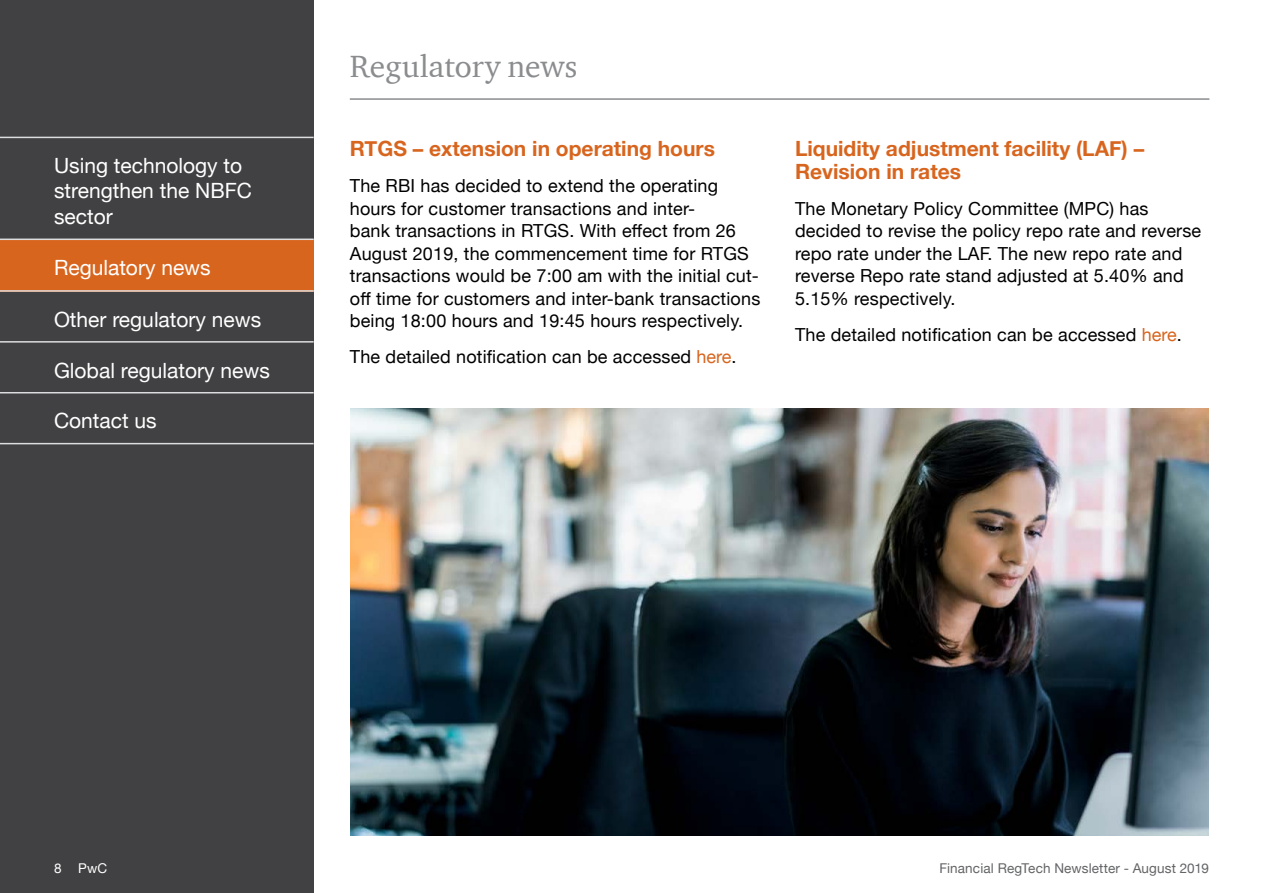
<style>
.page{position:relative;width:1263px;height:893px;background:#fff}
.page>*{position:absolute;margin:0;border:0;box-sizing:border-box;transform-origin:0 0}
.t1{font:31.5px "ITC Charter Com";color:#8a8c8e}
.t2{font:21px/25.2px "Helvetica Neue";color:#fff}
.t3{font:700 21px/22.5px "Helvetica Neue";color:#d8651e}
.t4{font:18px/22.5px "Helvetica Neue";letter-spacing:.01em;color:#000}
.t5{font:13.5px "Helvetica Neue";letter-spacing:.01em;color:#636466}
.t6{font:13.5px "Helvetica Neue";color:#fff}
.s1{color:#d8651e}
</style>
<div class="page">
<div style="left:0;top:0;width:314px;height:893px;background:#414042"></div>
<div style="left:0;top:239px;width:314px;height:53px;background:#d8651e"></div>
<hr style="left:0;top:137px;width:314px;height:1px;background:#dcddde">
<hr style="left:0;top:239px;width:314px;height:1px;background:#dcddde">
<hr style="left:0;top:290px;width:314px;height:2px;background:#dcddde">
<hr style="left:0;top:341px;width:314px;height:2px;background:#dcddde">
<hr style="left:0;top:392px;width:314px;height:1px;background:#dcddde">
<hr style="left:0;top:443px;width:314px;height:1px;background:#dcddde">
<hr style="left:350px;top:98px;width:859px;height:2px;background:#8a8c8e">
<img style="left:351px;top:408px;width:857px;height:427px">
<p class="t2" style="left:54px;top:154px;width:199px">Using technology to strengthen the NBFC sector</p>
<p class="t2" style="left:54px;top:256px;width:158px">Regulatory news</p>
<p class="t2" style="left:54px;top:308px;width:209px">Other regulatory news</p>
<p class="t2" style="left:54px;top:359px;width:217px">Global regulatory news</p>
<p class="t2" style="left:54px;top:410px;width:104px">Contact us</p>
<h1 class="t1" style="left:350px;top:47px;width:229px">Regulatory news</h1>
<p class="t3" style="left:350px;top:138px;width:367px">RTGS – extension in operating hours</p>
<p class="t4" style="left:350px;top:176px;width:412px">The RBI has decided to extend the operating hours for customer transactions and inter-<br>bank transactions in RTGS. With effect from 26<br>August 2019, the commencement time for RTGS transactions would be 7:00 am with the initial cut&shy;off time for customers and inter-bank transactions being 18:00 hours and 19:45 hours respectively.</p>
<p class="t4" style="left:350px;top:347px;width:388px">The detailed notification can be accessed <span class="s1">here</span>.</p>
<p class="t3" style="left:795px;top:138px;width:351px">Liquidity adjustment facility (LAF) –<br>Revision in rates</p>
<p class="t4" style="left:795px;top:198px;width:408px">The Monetary Policy Committee (MPC) has decided to revise the policy repo rate and reverse repo rate under the LAF. The new repo rate and reverse Repo rate stand adjusted at 5.40% and 5.15% respectively.</p>
<p class="t4" style="left:795px;top:324px;width:388px">The detailed notification can be accessed <span class="s1">here</span>.</p>
<p class="t6" style="left:54px;top:858px;width:55px">8 PwC</p>
<p class="t5" style="left:939px;top:858px;width:271px">Financial RegTech Newsletter - August 2019</p>
</div>
